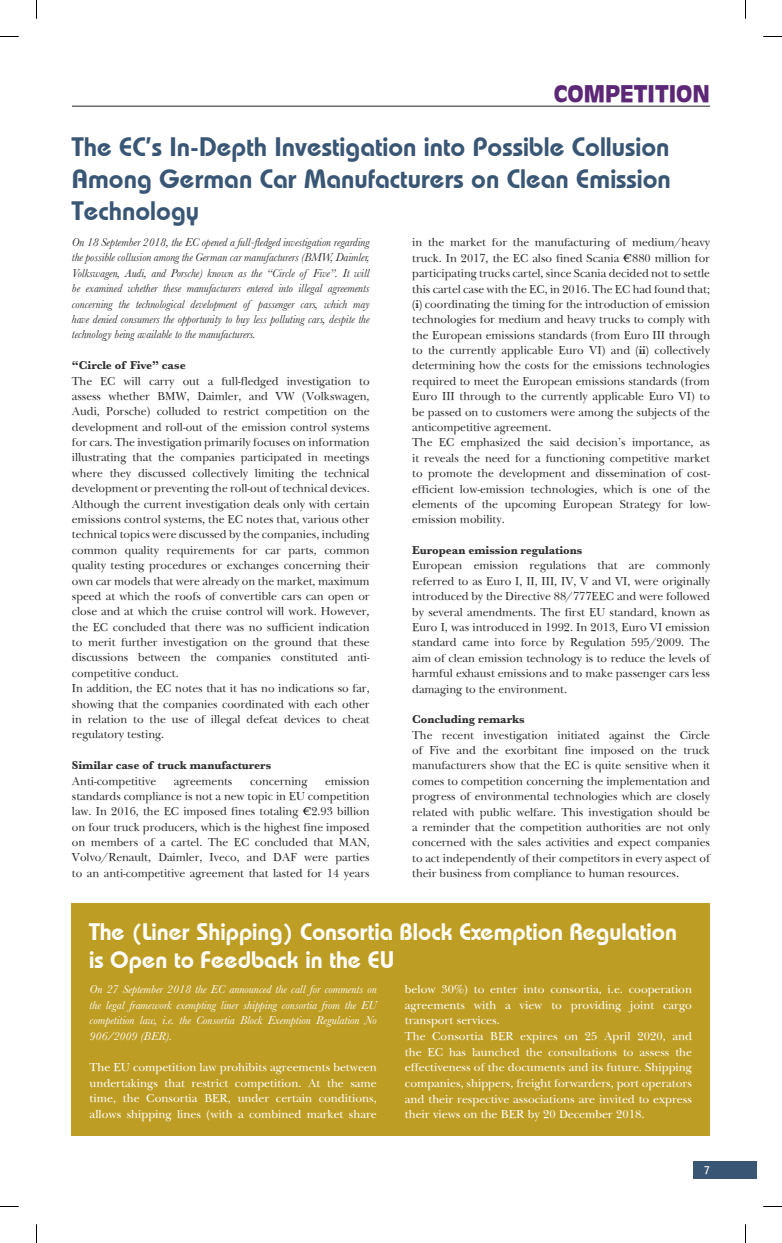
<style>
.page{position:relative;width:782px;height:1243px;background:#fff}
.page>*{position:absolute;margin:0;border:0;box-sizing:border-box;transform-origin:0 0}
.t1{font:26.62px/31.9px "Bauhaus Demi";color:#395675;text-align:justify}
.t2{font:23.88px/28.6px "Bauhaus Demi";color:#fff}
.t3{font:900 22.5px "Antique Olive";color:#5b2776}
.anayazi{font:11.88px/15.4px "Baskerville";letter-spacing:-.005em;color:#312f30;text-align:justify}
.anayazi-2{font:11.88px/15.6px "Baskerville";color:#fff;text-align:justify}
.anayazi-3{font:italic 11.88px/15.4px "Baskerville";letter-spacing:-.005em;color:#312f30;text-align:justify}
.anayazi-4{font:italic 11.88px/15.6px "Baskerville";color:#fff;text-align:justify}
.anayazi-5{font:700 11.88px "Baskerville";letter-spacing:-.005em;color:#312f30}
.t4{font:700 10.62px "Bell Gothic";color:#fff}
.s1{font-family:"Times";color:#231f20}
.s2{font-weight:600}
</style>
<div class="page">
<div style="left:693px;top:1161px;width:64px;height:18px;background:#395675"></div>
<hr style="left:72px;top:106px;width:638px;height:1px;background:#231f20">
<div style="left:72px;top:903px;width:638px;height:232px;background:#be9d25"></div>
<svg style="left:0;top:36px;width:19px;height:1px"></svg>
<svg style="left:763px;top:36px;width:19px;height:1px"></svg>
<svg style="left:0;top:1206px;width:19px;height:1px"></svg>
<svg style="left:763px;top:1206px;width:19px;height:1px"></svg>
<svg style="left:36px;top:0;width:1px;height:19px"></svg>
<svg style="left:36px;top:1224px;width:1px;height:18px"></svg>
<svg style="left:745px;top:0;width:1px;height:19px"></svg>
<svg style="left:745px;top:1224px;width:1px;height:18px"></svg>
<p class="t3" style="left:553px;top:81px;width:158px">COMPETITION</p>
<p class="t1" style="left:72px;top:130px;width:600px">The EC’s In-Depth Investigation into Possible Collusion Among German Car Manufacturers on Clean Emission Technology</p>
<p class="anayazi-3" style="left:72px;top:234px;width:299px">On 18 September 2018, the EC opened a full-fledged investigation regarding the possible collusion among the German car manufacturers (BMW, Daimler, Volkswagen, Audi, and Porsche) known as the “Circle of Five”. It will be examined whether these manufacturers entered into illegal agreements concerning the technological development of passenger cars, which may have denied consumers the opportunity to buy less polluting cars, despite the technology being available to the manufacturers.</p>
<p class="anayazi-5" style="left:72px;top:357px;width:115px">“Circle of Five” case</p>
<p class="anayazi" style="left:72px;top:373px;width:299px">The EC will carry out a full-fledged investigation to assess whether BMW, Daimler, and VW (Volkswagen, Audi, Porsche) colluded to restrict competition on the development and roll-out of the emission control systems for cars. The investigation primarily focuses on information illustrating that the companies participated in meetings where they discussed collectively limiting the technical development or preventing the roll-out of technical devices.</p>
<p class="anayazi" style="left:72px;top:496px;width:299px">Although the current investigation deals only with certain emissions control systems, the EC notes that, various other technical topics were discussed by the companies, including common quality requirements for car parts, common quality testing procedures or exchanges concerning their own car models that were already on the market, maximum speed at which the roofs of convertible cars can open or close and at which the cruise control will work. However, the EC concluded that there was no sufficient indication to merit further investigation on the ground that these discussions between the companies constituted anti&shy;competitive conduct.</p>
<p class="anayazi" style="left:72px;top:680px;width:299px">In addition, the EC notes that it has no indications so far, showing that the companies coordinated with each other in relation to the use of illegal defeat devices to cheat regulatory testing.</p>
<p class="anayazi-5" style="left:72px;top:757px;width:201px">Similar case of truck manufacturers</p>
<p class="anayazi" style="left:72px;top:773px;width:86px">Anti-competitive</p>
<p class="anayazi" style="left:174px;top:773px;width:60px">agreements</p>
<p class="anayazi" style="left:250px;top:773px;width:59px">concerning</p>
<p class="anayazi" style="left:412px;top:235px;width:299px">in the market for the manufacturing of medium/heavy truck. In 2017, the EC also fined Scania <span class="s1">€</span>880 million for participating trucks cartel, since Scania decided not to settle this cartel case with the EC, in 2016. The EC had found that; <span class="s2">(i)</span> coordinating the timing for the introduction of emission technologies for medium and heavy trucks to comply with the European emissions standards (from Euro III through to the currently applicable Euro VI) and <span class="s2">(ii)</span> collectively determining how the costs for the emissions technologies required to meet the European emissions standards (from Euro III through to the currently applicable Euro VI) to be passed on to customers were among the subjects of the anticompetitive agreement.</p>
<p class="anayazi" style="left:412px;top:435px;width:299px">The EC emphasized the said decision’s importance, as it reveals the need for a functioning competitive market to promote the development and dissemination of cost&shy;efficient low-emission technologies, which is one of the elements of the upcoming European Strategy for low&shy;emission mobility.</p>
<p class="anayazi-5" style="left:412px;top:542px;width:172px">European emission regulations</p>
<p class="anayazi" style="left:412px;top:558px;width:299px">European emission regulations that are commonly referred to as Euro I, II, III, IV, V and VI, were originally introduced by the Directive 88/777EEC and were followed by several amendments. The first EU standard, known as Euro I, was introduced in 1992. In 2013, Euro VI emission standard came into force by Regulation 595/2009. The aim of clean emission technology is to reduce the levels of harmful exhaust emissions and to make passenger cars less damaging to the environment.</p>
<p class="anayazi-5" style="left:412px;top:711px;width:114px">Concluding remarks</p>
<p class="anayazi" style="left:412px;top:727px;width:299px">The recent investigation initiated against the Circle of Five and the exorbitant fine imposed on the truck manufacturers show that the EC is quite sensitive when it comes to competition concerning the implementation and progress of environmental technologies which are closely related with public welfare. This investigation should be a reminder that the competition authorities are not only concerned with the sales activities and expect companies to act independently of their competitors in every aspect of their business from compliance to human resources.</p>
<p class="anayazi" style="left:72px;top:773px;width:299px;text-indent:253px">emission standards compliance is not a new topic in EU competition law. In 2016, the EC imposed fines totaling <span class="s1">€</span>2.93 billion on four truck producers, which is the highest fine imposed on members of a cartel. The EC concluded that MAN, Volvo/Renault, Daimler, Iveco, and DAF were parties to an anti-competitive agreement that lasted for 14 years</p>
<p class="t2" style="left:89px;top:916px;width:589px">The (Liner Shipping) Consortia Block Exemption Regulation is Open to Feedback in the EU</p>
<p class="anayazi-4" style="left:90px;top:981px;width:289px">On 27 September 2018 the EC announced the call for comments on the legal framework exempting liner shipping consortia from the EU competition law, i.e. the Consortia Block Exemption Regulation No 906/2009 (BER).</p>
<p class="anayazi-2" style="left:90px;top:1059px;width:289px">The EU competition law prohibits agreements between undertakings that restrict competition. At the same time, the Consortia BER, under certain conditions, allows shipping lines (with a combined market share</p>
<p class="anayazi-2" style="left:405px;top:981px;width:288px">below 30%) to enter into consortia, i.e. cooperation agreements with a view to providing joint cargo transport services.</p>
<p class="anayazi-2" style="left:405px;top:1028px;width:289px">The Consortia BER expires on 25 April 2020, and the EC has launched the consultations to assess the effectiveness of the documents and its future. Shipping companies, shippers, freight forwarders, port operators and their respective associations are invited to express their views on the BER by 20 December 2018.</p>
<p class="t4" style="left:704px;top:1162px;width:7px">7</p>
</div>
